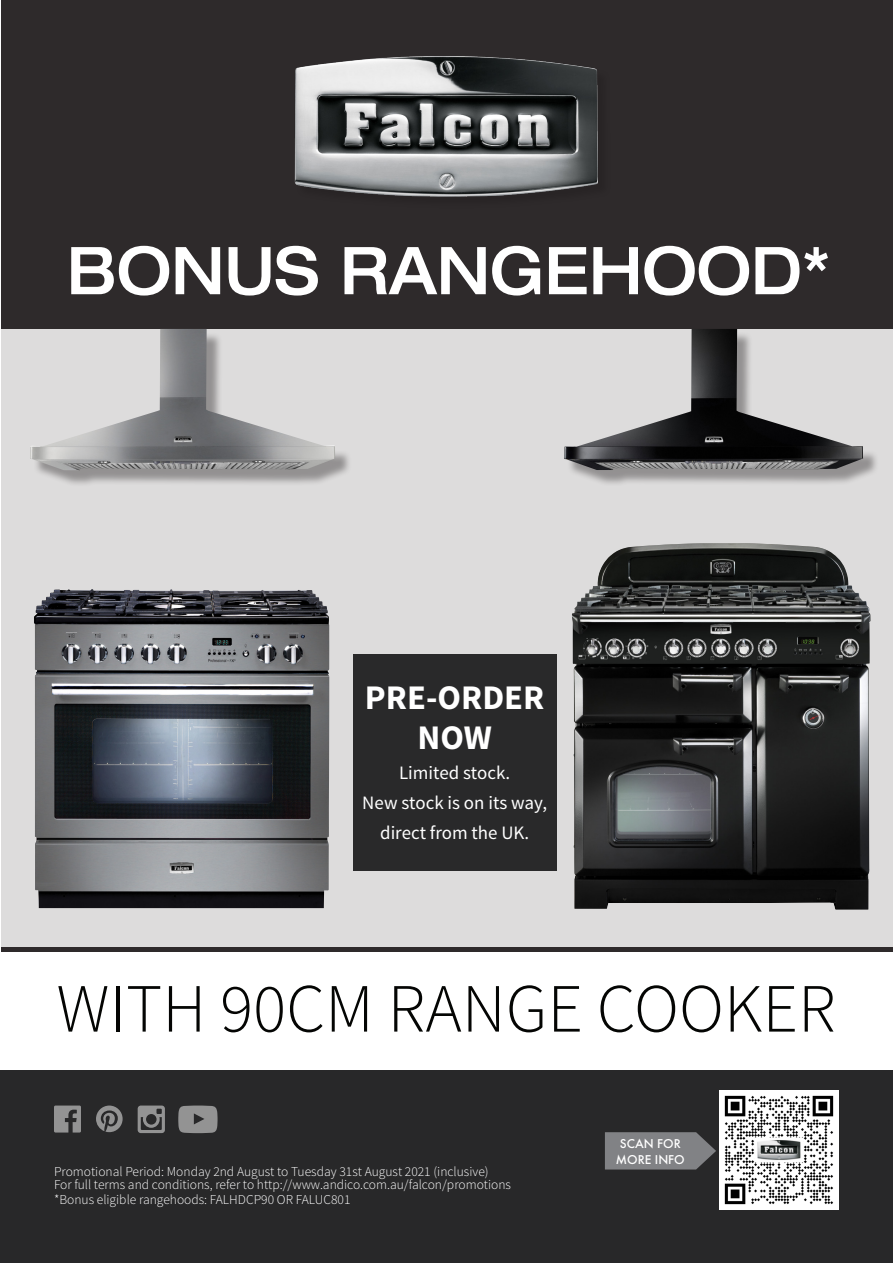
<style>
.page{position:relative;width:893px;height:1263px;background:#fff}
.page>*{position:absolute;margin:0;border:0;box-sizing:border-box;transform-origin:0 0}
.t1{font:300 69px "Source Sans Pro";color:#040503}
.t2{font:500 expanded 66px "Helvetica Neue LT Std";color:#fff;scale:.91 1}
.t3{font:700 34.5px/40px "Source Sans Pro";color:#fff;text-align:center}
.t4{font:18.9px/30px "Source Sans Pro";color:#fff;text-align:center}
.t5{font:300 13.5px/13.5px "Source Sans Pro";color:#fff}
.t6{font:500 13.35px/16px "Futura";color:#fff}
</style>
<div class="page">
<div style="left:1px;top:0;width:891px;height:952px;background:#2e2a2b"></div>
<div style="left:0;top:329px;width:893px;height:617px;background:#dddcdc"></div>
<div style="left:0;top:1071px;width:893px;height:192px;background:#282829"></div>
<img style="left:294px;top:56px;width:304px;height:141px">
<div style="left:567px;top:332px;width:312px;height:154px;background:#231f20;opacity:.4"></div>
<img style="left:564px;top:329px;width:299px;height:141px">
<div style="left:34px;top:332px;width:318px;height:155px;background:#231f20;opacity:.4"></div>
<img style="left:30px;top:329px;width:306px;height:141px">
<img style="left:34px;top:589px;width:295px;height:319px">
<img style="left:572px;top:543px;width:299px;height:367px">
<svg style="left:178px;top:1105px;width:40px;height:28px"></svg>
<svg style="left:54px;top:1105px;width:27px;height:27px"></svg>
<svg style="left:96px;top:1105px;width:27px;height:27px"></svg>
<svg style="left:138px;top:1105px;width:27px;height:28px"></svg>
<div style="left:353px;top:654px;width:203px;height:217px;background:#29292a"></div>
<img style="left:720px;top:1090px;width:119px;height:119px">
<svg style="left:605px;top:1132px;width:111px;height:37px;background:#78797c"></svg>
<p class="t2" style="left:67px;top:230px;width:840px">BONUS RANGEHOOD*</p>
<p class="t3" style="left:365px;top:679px;width:181px">PRE-ORDER<br>NOW</p>
<p class="t4" style="left:362px;top:758px;width:186px">Limited stock.<br>New stock is on its way, direct from the UK.</p>
<p class="t1" style="left:56px;top:967px;width:782px">WITH 90CM RANGE COOKER</p>
<p class="t5" style="left:54px;top:1164px;width:459px">Promotional Period: Monday 2nd August to Tuesday 31st August 2021 (inclusive)<br>For full terms and conditions, refer to http://www.andico.com.au/falcon/promotions</p>
<p class="t5" style="left:54px;top:1193px;width:298px">*Bonus eligible rangehoods: FALHDCP90 OR FALUC801</p>
<p class="t6" style="left:616px;top:1135px;width:70px">SCAN FOR<br>MORE INFO</p>
</div>
